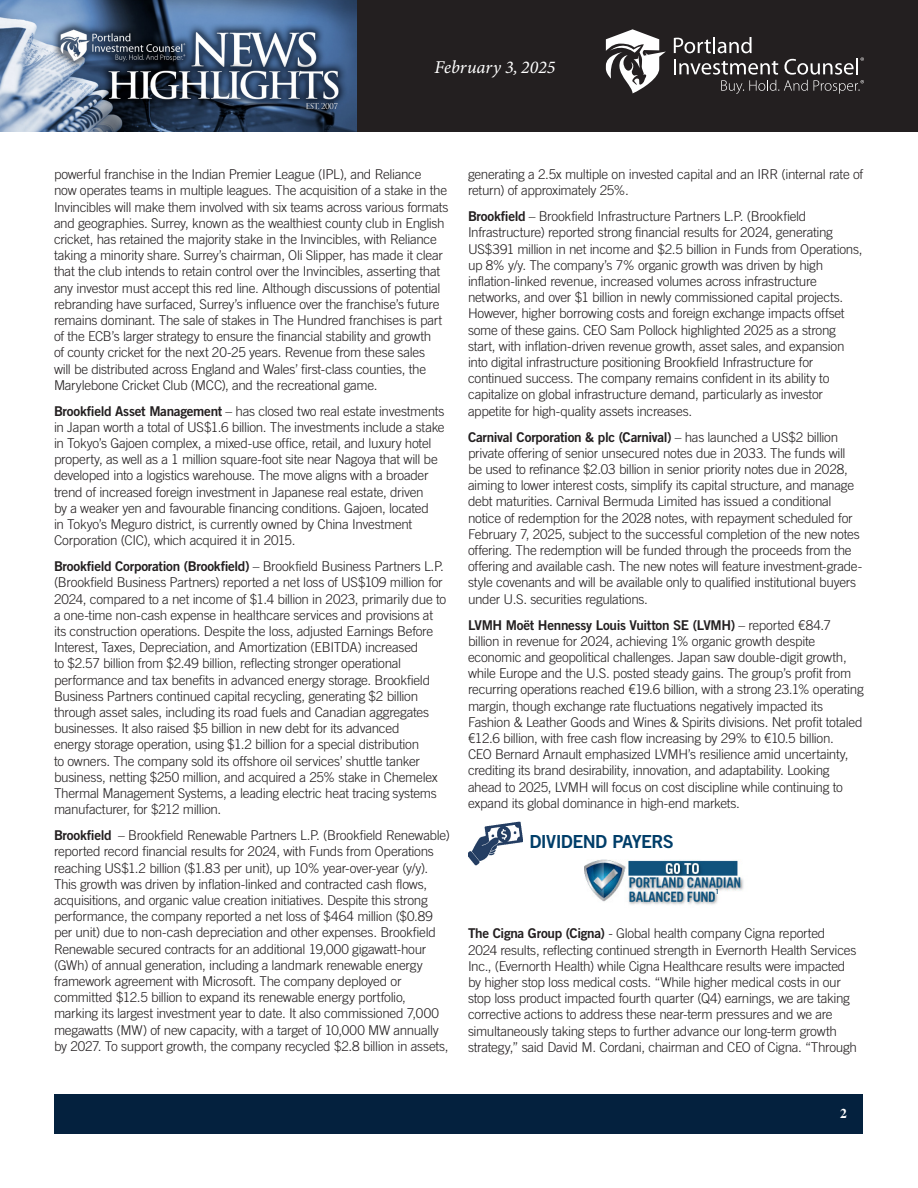
<style>
.page{position:relative;width:918px;height:1188px;background:#fff}
.page>*{position:absolute;margin:0;border:0;box-sizing:border-box;transform-origin:0 0}
.t1{font:italic 18px "Minion Variable Concept";color:#fff}
.Article_-_Body{font:18px "Trade Gothic Bold Two";letter-spacing:-.035em;color:#003e69}
.Article_-_Body-2{font:300 13.5px/16.2px "Trade Gothic";letter-spacing:-.02em;color:#231f20}
.t2{font:700 13.5px "Times";color:#fff}
.t3{font:7.05px "Trade Gothic Bold Cond Twenty";color:#003e69}
.s1{font-family:"Trade Gothic Bold Two";font-weight:400}
</style>
<div class="page">
<div style="left:356px;top:0;width:562px;height:132px;background:#231f20"></div>
<img style="left:0;top:0;width:356px;height:132px">
<svg style="left:674px;top:37px;width:190px;height:57px"></svg>
<svg style="left:606px;top:29px;width:60px;height:64px"></svg>
<div style="left:55px;top:1094px;width:808px;height:39px;background:#04213e"></div>
<img style="left:468px;top:821px;width:55px;height:45px">
<img style="left:584px;top:860px;width:160px;height:45px">
<h1 class="t1" style="left:434px;top:55px;width:123px">February 3, 2025</h1>
<p class="Article_-_Body-2" style="left:54px;top:166px;width:396px">powerful franchise in the Indian Premier League (IPL), and Reliance<br>now operates teams in multiple leagues. The acquisition of a stake in the Invincibles will make them involved with six teams across various formats and geographies. Surrey, known as the wealthiest county club in English cricket, has retained the majority stake in the Invincibles, with Reliance taking a minority share. Surrey’s chairman, Oli Slipper, has made it clear that the club intends to retain control over the Invincibles, asserting that any investor must accept this red line. Although discussions of potential rebranding have surfaced, Surrey’s influence over the franchise’s future remains dominant. The sale of stakes in The Hundred franchises is part of the ECB’s larger strategy to ensure the financial stability and growth<br>of county cricket for the next 20-25 years. Revenue from these sales<br>will be distributed across England and Wales’ first-class counties, the Marylebone Cricket Club (MCC), and the recreational game.</p>
<p class="Article_-_Body-2" style="left:54px;top:403px;width:392px"><span class="s1">Brookfield Asset Management</span> – has closed two real estate investments in Japan worth a total of US$1.6 billion. The investments include a stake in Tokyo’s Gajoen complex, a mixed-use office, retail, and luxury hotel property, as well as a 1 million square-foot site near Nagoya that will be developed into a logistics warehouse. The move aligns with a broader trend of increased foreign investment in Japanese real estate, driven<br>by a weaker yen and favourable financing conditions. Gajoen, located<br>in Tokyo’s Meguro district, is currently owned by China Investment Corporation (CIC), which acquired it in 2015.</p>
<p class="Article_-_Body-2" style="left:54px;top:558px;width:394px"><span class="s1">Brookfield Corporation (Brookfield)</span> – Brookfield Business Partners L.P. (Brookfield Business Partners) reported a net loss of US$109 million for 2024, compared to a net income of $1.4 billion in 2023, primarily due to a one-time non-cash expense in healthcare services and provisions at its construction operations. Despite the loss, adjusted Earnings Before Interest, Taxes, Depreciation, and Amortization (EBITDA) increased<br>to $2.57 billion from $2.49 billion, reflecting stronger operational performance and tax benefits in advanced energy storage. Brookfield Business Partners continued capital recycling, generating $2 billion through asset sales, including its road fuels and Canadian aggregates businesses. It also raised $5 billion in new debt for its advanced<br>energy storage operation, using $1.2 billion for a special distribution<br>to owners. The company sold its offshore oil services’ shuttle tanker business, netting $250 million, and acquired a 25% stake in Chemelex Thermal Management Systems, a leading electric heat tracing systems manufacturer, for $212 million.</p>
<p class="Article_-_Body-2" style="left:54px;top:827px;width:397px"><span class="s1">Brookfield</span> – Brookfield Renewable Partners L.P. (Brookfield Renewable) reported record financial results for 2024, with Funds from Operations reaching US$1.2 billion ($1.83 per unit), up 10% year-over-year (y/y).<br>This growth was driven by inflation-linked and contracted cash flows, acquisitions, and organic value creation initiatives. Despite this strong performance, the company reported a net loss of $464 million ($0.89 per unit) due to non-cash depreciation and other expenses. Brookfield Renewable secured contracts for an additional 19,000 gigawatt-hour (GWh) of annual generation, including a landmark renewable energy framework agreement with Microsoft. The company deployed or committed $12.5 billion to expand its renewable energy portfolio, marking its largest investment year to date. It also commissioned 7,000 megawatts (MW) of new capacity, with a target of 10,000 MW annually by 2027. To support growth, the company recycled $2.8 billion in assets,</p>
<p class="Article_-_Body-2" style="left:468px;top:166px;width:397px">generating a 2.5x multiple on invested capital and an IRR (internal rate of return) of approximately 25%.</p>
<p class="Article_-_Body-2" style="left:468px;top:208px;width:396px"><span class="s1">Brookfield</span> – Brookfield Infrastructure Partners L.P. (Brookfield Infrastructure) reported strong financial results for 2024, generating US$391 million in net income and $2.5 billion in Funds from Operations, up 8% y/y. The company’s 7% organic growth was driven by high inflation-linked revenue, increased volumes across infrastructure networks, and over $1 billion in newly commissioned capital projects.<br>However, higher borrowing costs and foreign exchange impacts offset some of these gains. CEO Sam Pollock highlighted 2025 as a strong start, with inflation-driven revenue growth, asset sales, and expansion into digital infrastructure positioning Brookfield Infrastructure for continued success. The company remains confident in its ability to capitalize on global infrastructure demand, particularly as investor appetite for high-quality assets increases.</p>
<p class="Article_-_Body-2" style="left:468px;top:429px;width:396px"><span class="s1">Carnival Corporation &amp; plc (Carnival)</span> – has launched a US$2 billion private offering of senior unsecured notes due in 2033. The funds will be used to refinance $2.03 billion in senior priority notes due in 2028, aiming to lower interest costs, simplify its capital structure, and manage debt maturities. Carnival Bermuda Limited has issued a conditional notice of redemption for the 2028 notes, with repayment scheduled for February 7, 2025, subject to the successful completion of the new notes offering. The redemption will be funded through the proceeds from the offering and available cash. The new notes will feature investment-grade&shy;style covenants and will be available only to qualified institutional buyers under U.S. securities regulations.</p>
<p class="Article_-_Body-2" style="left:468px;top:616px;width:397px"><span class="s1">LVMH Moët Hennessy Louis Vuitton SE (LVMH)</span> – reported €84.7 billion in revenue for 2024, achieving 1% organic growth despite economic and geopolitical challenges. Japan saw double-digit growth, while Europe and the U.S. posted steady gains. The group’s profit from recurring operations reached €19.6 billion, with a strong 23.1% operating margin, though exchange rate fluctuations negatively impacted its Fashion &amp; Leather Goods and Wines &amp; Spirits divisions. Net profit totaled €12.6 billion, with free cash flow increasing by 29% to €10.5 billion.<br>CEO Bernard Arnault emphasized LVMH’s resilience amid uncertainty, crediting its brand desirability, innovation, and adaptability. Looking ahead to 2025, LVMH will focus on cost discipline while continuing to expand its global dominance in high-end markets.</p>
<p class="Article_-_Body" style="left:529px;top:830px;width:146px">DIVIDEND PAYERS</p>
<p class="t3" style="left:716px;top:888px;width:5px">1</p>
<p class="Article_-_Body-2" style="left:468px;top:925px;width:391px"><span class="s1">The Cigna Group (Cigna)</span> - Global health company Cigna reported 2024 results, reflecting continued strength in Evernorth Health Services Inc., (Evernorth Health) while Cigna Healthcare results were impacted by higher stop loss medical costs. “While higher medical costs in our stop loss product impacted fourth quarter (Q4) earnings, we are taking corrective actions to address these near-term pressures and we are simultaneously taking steps to further advance our long-term growth strategy,” said David M. Cordani, chairman and CEO of Cigna. “Through</p>
<p class="t2" style="left:840px;top:1100px;width:8px">2</p>
</div>
